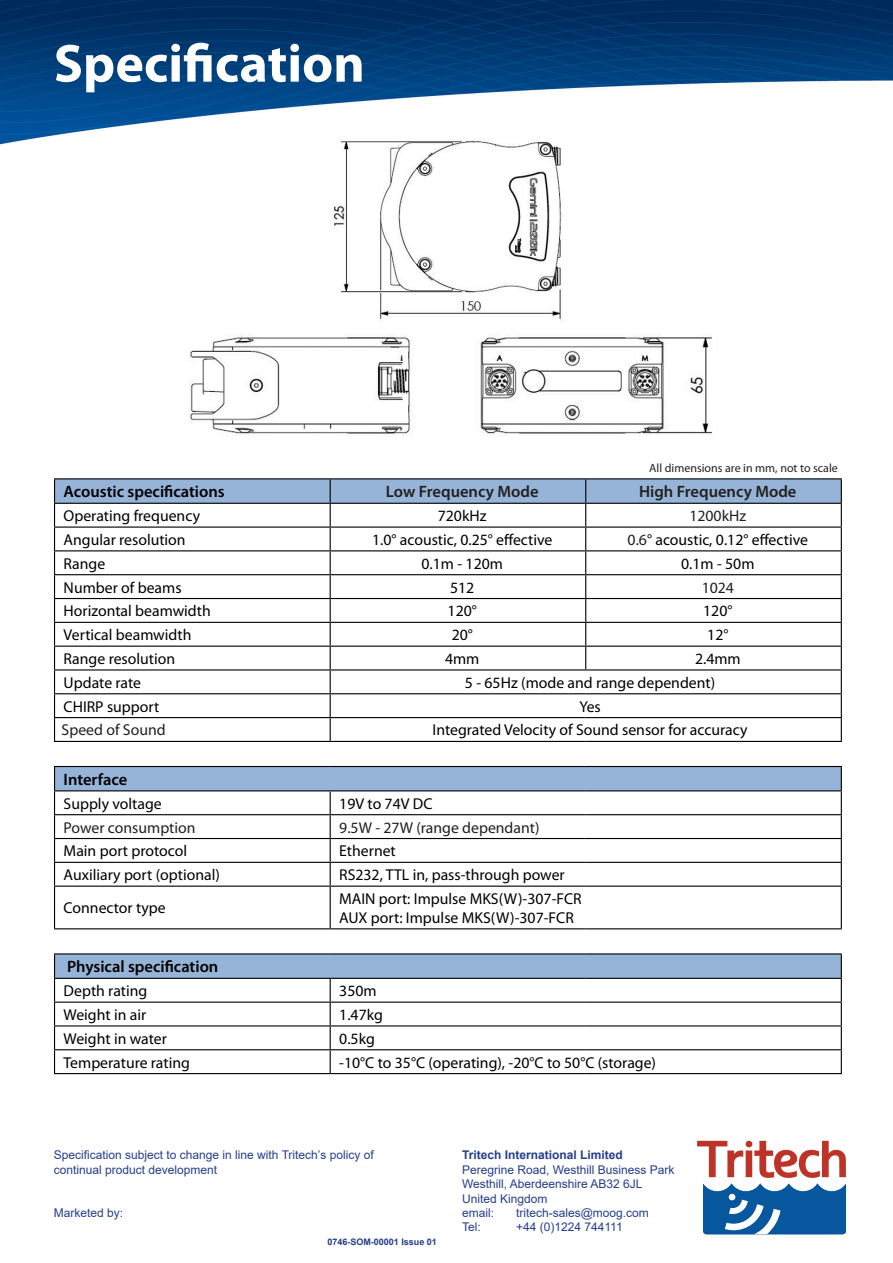
<style>
.page{position:relative;width:893px;height:1263px;background:#fff}
.page>*{position:absolute;margin:0;border:0;box-sizing:border-box;transform-origin:0 0}
.t1{font:700 72px "Myriad Pro";color:#fff}
.t2{font:700 54px "Myriad Pro";color:#fff}
.t3{font:600 16.5px "Myriad Pro";color:#000}
.t4{font:600 16.5px "Myriad Pro";color:#231f20}
.t5{font:15.75px/18.9px "Myriad Pro";color:#000}
.t6{font:15.75px "Myriad Pro";color:#231f20}
.t7{font:12px/14.4px "Arial";color:#253e8b}
.t8{font:12px "Myriad Pro";color:#231f20}
.t9{font:700 12px "Arial";color:#253e8b}
.t10{font:700 9px "Arial";color:#253e8b}
.s1{color:#231f20}
</style>
<div class="page">
<img style="left:0;top:0;width:893px;height:145px">
<svg style="left:55px;top:767px;width:786px;height:211px"></svg>
<svg style="left:54px;top:767px;width:1px;height:118px"></svg>
<hr style="left:54px;top:887px;width:1px;height:41px;background:#000">
<hr style="left:54px;top:766px;width:276px;height:1px;background:#000">
<hr style="left:330px;top:766px;width:256px;height:1px;background:#000">
<hr style="left:586px;top:766px;width:256px;height:1px;background:#000">
<svg style="left:330px;top:791px;width:1px;height:94px"></svg>
<svg style="left:841px;top:767px;width:1px;height:118px"></svg>
<hr style="left:330px;top:887px;width:1px;height:41px;background:#000">
<hr style="left:841px;top:887px;width:1px;height:41px;background:#000">
<hr style="left:54px;top:790px;width:276px;height:1px;background:#000">
<hr style="left:330px;top:790px;width:256px;height:1px;background:#000">
<hr style="left:586px;top:790px;width:256px;height:1px;background:#000">
<hr style="left:54px;top:814px;width:276px;height:1px;background:#000">
<hr style="left:330px;top:814px;width:256px;height:1px;background:#000">
<hr style="left:586px;top:814px;width:256px;height:1px;background:#000">
<hr style="left:54px;top:838px;width:276px;height:1px;background:#000">
<hr style="left:330px;top:838px;width:256px;height:1px;background:#000">
<hr style="left:586px;top:838px;width:256px;height:1px;background:#000">
<hr style="left:54px;top:862px;width:276px;height:1px;background:#000">
<hr style="left:330px;top:862px;width:256px;height:1px;background:#000">
<hr style="left:586px;top:862px;width:256px;height:1px;background:#000">
<hr style="left:54px;top:885px;width:276px;height:2px;background:#000">
<hr style="left:330px;top:885px;width:256px;height:2px;background:#000">
<hr style="left:586px;top:885px;width:256px;height:2px;background:#000">
<hr style="left:54px;top:928px;width:276px;height:1px;background:#000">
<hr style="left:330px;top:928px;width:256px;height:1px;background:#000">
<hr style="left:586px;top:928px;width:256px;height:1px;background:#000">
<hr style="left:54px;top:953px;width:276px;height:1px;background:#000">
<hr style="left:330px;top:953px;width:256px;height:1px;background:#000">
<hr style="left:586px;top:953px;width:256px;height:1px;background:#000">
<hr style="left:54px;top:978px;width:276px;height:1px;background:#000">
<hr style="left:330px;top:978px;width:256px;height:1px;background:#000">
<hr style="left:586px;top:978px;width:256px;height:1px;background:#000">
<hr style="left:54px;top:1001px;width:276px;height:2px;background:#000">
<hr style="left:330px;top:1001px;width:256px;height:2px;background:#000">
<hr style="left:586px;top:1001px;width:256px;height:2px;background:#000">
<hr style="left:54px;top:1025px;width:276px;height:1px;background:#000">
<hr style="left:330px;top:1025px;width:256px;height:1px;background:#000">
<hr style="left:586px;top:1025px;width:256px;height:1px;background:#000">
<hr style="left:54px;top:1049px;width:276px;height:1px;background:#000">
<hr style="left:330px;top:1049px;width:256px;height:1px;background:#000">
<hr style="left:586px;top:1049px;width:256px;height:1px;background:#000">
<hr style="left:54px;top:1073px;width:276px;height:1px;background:#000">
<hr style="left:330px;top:1073px;width:256px;height:1px;background:#000">
<hr style="left:586px;top:1073px;width:256px;height:1px;background:#000">
<svg style="left:54px;top:954px;width:1px;height:119px"></svg>
<svg style="left:330px;top:979px;width:1px;height:94px"></svg>
<svg style="left:841px;top:954px;width:1px;height:119px"></svg>
<hr style="left:54px;top:478px;width:276px;height:1px;background:#000">
<hr style="left:330px;top:478px;width:256px;height:1px;background:#000">
<hr style="left:586px;top:478px;width:256px;height:1px;background:#000">
<svg style="left:54px;top:479px;width:788px;height:262px"></svg>
<hr style="left:54px;top:741px;width:276px;height:1px;background:#000">
<hr style="left:330px;top:741px;width:256px;height:1px;background:#000">
<hr style="left:586px;top:741px;width:256px;height:1px;background:#000">
<svg style="left:697px;top:1141px;width:149px;height:93px"></svg>
<img style="left:174px;top:123px;width:545px;height:312px">
<p class="t1" style="left:54px;top:10px;width:181px">P-Sea</p>
<p class="t2" style="left:54px;top:28px;width:313px">Specification</p>
<p class="t8" style="left:649px;top:460px;width:190px">All dimensions are in mm, not to scale</p>
<p class="t3" style="left:64px;top:481px;width:163px">Acoustic specifications</p>
<p class="t4" style="left:386px;top:481px;width:154px">Low Frequency Mode</p>
<p class="t4" style="left:639px;top:481px;width:159px">High Frequency Mode</p>
<p class="t5" style="left:64px;top:506px;width:138px">Operating frequency</p>
<p class="t5" style="left:438px;top:506px;width:50px">720kHz</p>
<p class="t6" style="left:689px;top:506px;width:58px">1200kHz</p>
<p class="t5" style="left:64px;top:530px;width:124px">Angular resolution</p>
<p class="t5" style="left:372px;top:530px;width:182px">1.0° acoustic, 0.25° effective</p>
<p class="t5" style="left:628px;top:530px;width:182px"><span class="s1">0.6</span>° acoustic, 0.12° effective</p>
<p class="t5" style="left:64px;top:554px;width:43px">Range</p>
<p class="t5" style="left:421px;top:554px;width:83px">0.1m - 120m</p>
<p class="t5" style="left:681px;top:554px;width:75px">0.1m - 50m</p>
<p class="t5" style="left:64px;top:577px;width:119px">Number of beams</p>
<p class="t5" style="left:450px;top:577px;width:26px">512</p>
<p class="t6" style="left:702px;top:577px;width:34px">1024</p>
<p class="t5" style="left:64px;top:601px;width:149px">Horizontal beamwidth</p>
<p class="t5" style="left:448px;top:601px;width:31px">120°</p>
<p class="t5" style="left:703px;top:601px;width:31px">120°</p>
<p class="t5" style="left:64px;top:625px;width:129px">Vertical beamwidth</p>
<p class="t5" style="left:452px;top:625px;width:23px">20°</p>
<p class="t5" style="left:707px;top:625px;width:23px">12°</p>
<p class="t5" style="left:64px;top:649px;width:113px">Range resolution</p>
<p class="t5" style="left:445px;top:649px;width:36px">4mm</p>
<p class="t5" style="left:695px;top:649px;width:47px">2.4mm</p>
<p class="t5" style="left:64px;top:673px;width:79px">Update rate</p>
<p class="t5" style="left:465px;top:673px;width:252px">5 - 65Hz (mode and range dependent)</p>
<p class="t5" style="left:64px;top:697px;width:97px">CHIRP support</p>
<p class="t5" style="left:579px;top:697px;width:23px">Yes</p>
<p class="t5" style="left:432px;top:720px;width:317px">Integrated Velocity of Sound sensor for accuracy</p>
<p class="t3" style="left:64px;top:769px;width:65px">Interface</p>
<p class="t5" style="left:64px;top:794px;width:100px">Supply voltage</p>
<p class="t5" style="left:339px;top:794px;width:95px">19V to 74V DC</p>
<p class="t6" style="left:64px;top:817px;width:133px">Power consumption</p>
<p class="t6" style="left:339px;top:817px;width:202px">9.5W - 27W (range dependant)</p>
<p class="t5" style="left:64px;top:841px;width:125px">Main port protocol</p>
<p class="t5" style="left:339px;top:841px;width:58px">Ethernet</p>
<p class="t5" style="left:64px;top:865px;width:158px">Auxiliary port (optional)</p>
<p class="t5" style="left:339px;top:865px;width:227px">RS232, TTL in, pass-through power</p>
<p class="t5" style="left:64px;top:898px;width:104px">Connector type</p>
<p class="t5" style="left:339px;top:889px;width:244px">MAIN port: Impulse MKS(W)-307-FCR<br>AUX port: Impulse MKS(W)-307-FCR</p>
<p class="t3" style="left:67px;top:956px;width:153px">Physical specification</p>
<p class="t5" style="left:64px;top:981px;width:85px">Depth rating</p>
<p class="t5" style="left:339px;top:981px;width:39px">350m</p>
<p class="t5" style="left:64px;top:1005px;width:84px">Weight in air</p>
<p class="t5" style="left:339px;top:1005px;width:45px">1.47kg</p>
<p class="t5" style="left:64px;top:1029px;width:105px">Weight in water</p>
<p class="t5" style="left:339px;top:1029px;width:37px">0.5kg</p>
<p class="t5" style="left:64px;top:1052px;width:128px">Temperature rating</p>
<p class="t5" style="left:339px;top:1052px;width:318px">-10°C to 35°C (operating), -20°C to 50°C (storage)</p>
<p class="t6" style="left:62px;top:720px;width:106px">Speed of Sound</p>
<p class="t7" style="left:54px;top:1148px;width:321px">Specification subject to change in line with Tritech’s policy of continual product development</p>
<p class="t7" style="left:54px;top:1205px;width:71px">Marketed by:</p>
<p class="t10" style="left:327px;top:1235px;width:111px">0746-SOM-00001 Issue 01</p>
<p class="t9" style="left:462px;top:1147px;width:162px">Tritech International Limited</p>
<p class="t7" style="left:462px;top:1162px;width:214px">Peregrine Road, Westhill Business Park</p>
<p class="t7" style="left:462px;top:1177px;width:182px">Westhill, Aberdeenshire AB32 6JL</p>
<p class="t7" style="left:462px;top:1191px;width:87px">United Kingdom</p>
<p class="t7" style="left:462px;top:1205px;width:34px">email:</p>
<p class="t7" style="left:516px;top:1205px;width:134px">tritech-sales@moog.com</p>
<p class="t7" style="left:462px;top:1220px;width:20px">Tel:</p>
<p class="t7" style="left:516px;top:1220px;width:108px">+44 (0)1224 744111</p>
</div>
